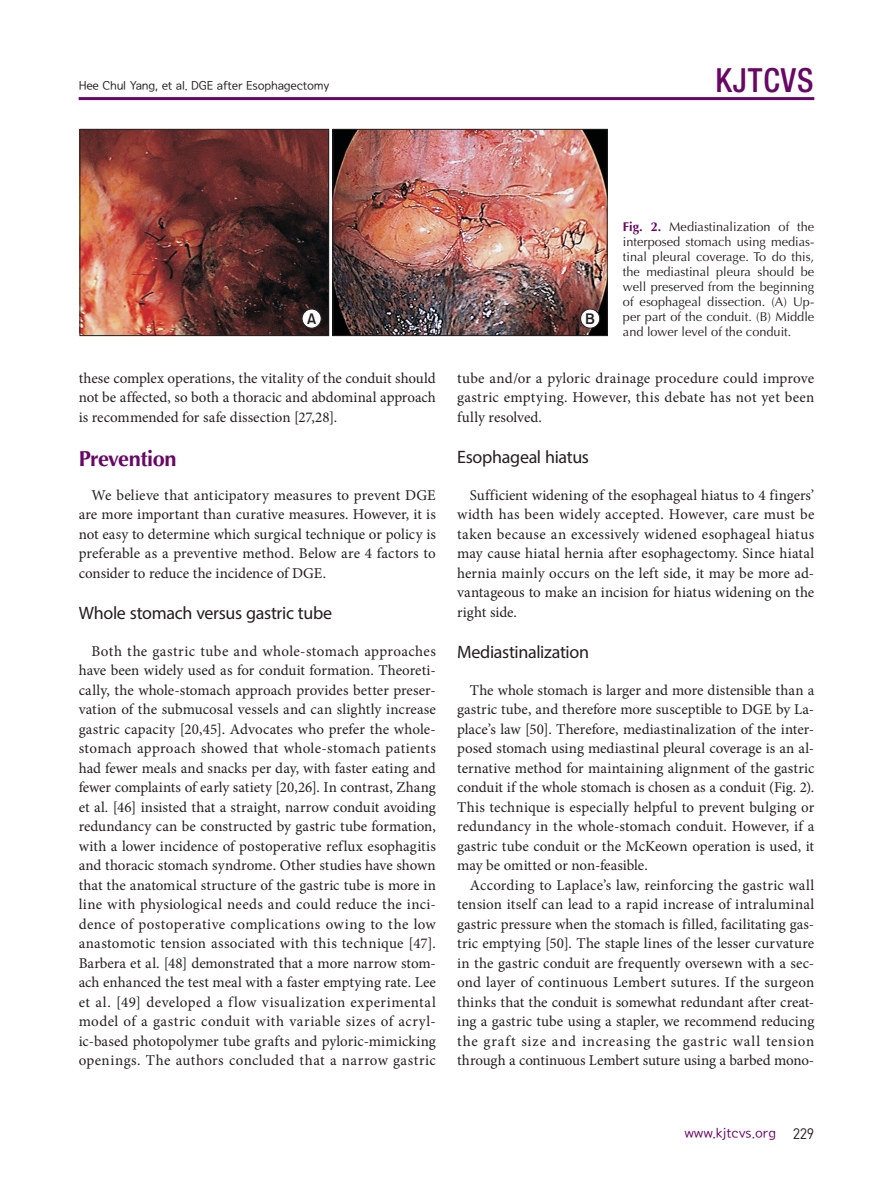
<style>
.page{position:relative;width:893px;height:1191px;background:#fff}
.page>*{position:absolute;margin:0;border:0;box-sizing:border-box;transform-origin:0 0}
.t1{font:500 condensed 33.3px "Helvetica Neue LT Std";letter-spacing:.03em;color:#680765;scale:.95 1}
.t2{font:700 21.75px "Optima LT Std";letter-spacing:-.02em;color:#680765}
.t3{font:18px "Myriad Pro";letter-spacing:-.02em;color:#231f20}
.t4{font:15px/19.5px "Minion Pro";letter-spacing:.005em;color:#231f20;text-align:justify}
.t5{font:15px "Dinreg";color:#231f20;scale:.95 1}
.t6{font:15px "Gothic 725 BT Bold A";color:#231f20}
.t7{font:13.5px "Seoul Namsan M";color:#680765}
.t8{font:12.75px/15px "Optima LT Std";color:#231f20;text-align:justify}
.t9{font:12px "Seoul Namsan M";letter-spacing:-.02em;color:#231f20}
.s1{font-weight:700;color:#680765}
</style>
<div class="page">
<hr style="left:79px;top:97px;width:735px;height:3px;background:#680765">
<img style="left:79px;top:129px;width:529px;height:207px">
<div style="left:302px;top:309px;width:19px;height:19px;background:#fff;border-radius:50%"></div>
<div style="left:302px;top:309px;width:19px;height:19px;border:1px solid #231f20;border-radius:50%"></div>
<p class="t9" style="left:79px;top:80px;width:252px">Hee Chul Yang, et al. DGE after Esophagectomy</p>
<h1 class="t1" style="left:716px;top:60px;width:105px">KJTCVS</h1>
<p class="t6" style="left:307px;top:310px;width:11px">A</p>
<p class="t6" style="left:585px;top:310px;width:11px">B</p>
<p class="t8" style="left:623px;top:219px;width:193px"><span class="s1">Fig. 2.</span> Mediastinalization of the interposed stomach using medias&shy;tinal pleural coverage. To do this, the mediastinal pleura should be well preserved from the beginning of esophageal dissection. (A) Up&shy;per part of the conduit. (B) Middle and lower level of the conduit.</p>
<p class="t4" style="left:79px;top:368px;width:359px">these complex operations, the vitality of the conduit should not be affected, so both a thoracic and abdominal approach is recommended for safe dissection [27,28].</p>
<h2 class="t2" style="left:79px;top:446px;width:99px">Prevention</h2>
<p class="t4" style="left:79px;top:485px;width:359px;text-indent:13px">We believe that anticipatory measures to prevent DGE are more important than curative measures. However, it is not easy to determine which surgical technique or policy is preferable as a preventive method. Below are 4 factors to consider to reduce the incidence of DGE.</p>
<p class="t3" style="left:79px;top:602px;width:255px">Whole stomach versus gastric tube</p>
<p class="t4" style="left:79px;top:641px;width:359px;text-indent:13px">Both the gastric tube and whole-stomach approaches have been widely used as for conduit formation. Theoreti&shy;cally, the whole-stomach approach provides better preser&shy;vation of the submucosal vessels and can slightly increase gastric capacity [20,45]. Advocates who prefer the whole&shy;stomach approach showed that whole-stomach patients had fewer meals and snacks per day, with faster eating and fewer complaints of early satiety [20,26]. In contrast, Zhang et al. [46] insisted that a straight, narrow conduit avoiding redundancy can be constructed by gastric tube formation, with a lower incidence of postoperative reflux esophagitis and thoracic stomach syndrome. Other studies have shown that the anatomical structure of the gastric tube is more in line with physiological needs and could reduce the inci&shy;dence of postoperative complications owing to the low anastomotic tension associated with this technique [47].<br>Barbera et al. [48] demonstrated that a more narrow stom&shy;ach enhanced the test meal with a faster emptying rate. Lee et al. [49] developed a flow visualization experimental model of a gastric conduit with variable sizes of acryl&shy;ic-based photopolymer tube grafts and pyloric-mimicking openings. The authors concluded that a narrow gastric</p>
<p class="t4" style="left:457px;top:368px;width:359px">tube and/or a pyloric drainage procedure could improve gastric emptying. However, this debate has not yet been fully resolved.</p>
<p class="t3" style="left:457px;top:446px;width:133px">Esophageal hiatus</p>
<p class="t4" style="left:457px;top:485px;width:359px;text-indent:13px">Sufficient widening of the esophageal hiatus to 4 fingers’ width has been widely accepted. However, care must be taken because an excessively widened esophageal hiatus may cause hiatal hernia after esophagectomy. Since hiatal hernia mainly occurs on the left side, it may be more ad&shy;vantageous to make an incision for hiatus widening on the right side.</p>
<p class="t3" style="left:457px;top:641px;width:133px">Mediastinalization</p>
<p class="t4" style="left:457px;top:680px;width:359px;text-indent:13px">The whole stomach is larger and more distensible than a gastric tube, and therefore more susceptible to DGE by La&shy;place’s law [50]. Therefore, mediastinalization of the inter&shy;posed stomach using mediastinal pleural coverage is an al&shy;ternative method for maintaining alignment of the gastric conduit if the whole stomach is chosen as a conduit (Fig. 2).<br>This technique is especially helpful to prevent bulging or redundancy in the whole-stomach conduit. However, if a gastric tube conduit or the McKeown operation is used, it may be omitted or non-feasible.</p>
<p class="t4" style="left:457px;top:875px;width:359px;text-indent:13px">According to Laplace’s law, reinforcing the gastric wall tension itself can lead to a rapid increase of intraluminal gastric pressure when the stomach is filled, facilitating gas&shy;tric emptying [50]. The staple lines of the lesser curvature in the gastric conduit are frequently oversewn with a sec&shy;ond layer of continuous Lembert sutures. If the surgeon thinks that the conduit is somewhat redundant after creat&shy;ing a gastric tube using a stapler, we recommend reducing the graft size and increasing the gastric wall tension through a continuous Lembert suture using a barbed mono-</p>
<p class="t7" style="left:684px;top:1126px;width:93px">www.kjtcvs.org</p>
<p class="t5" style="left:793px;top:1124px;width:24px">229</p>
</div>
